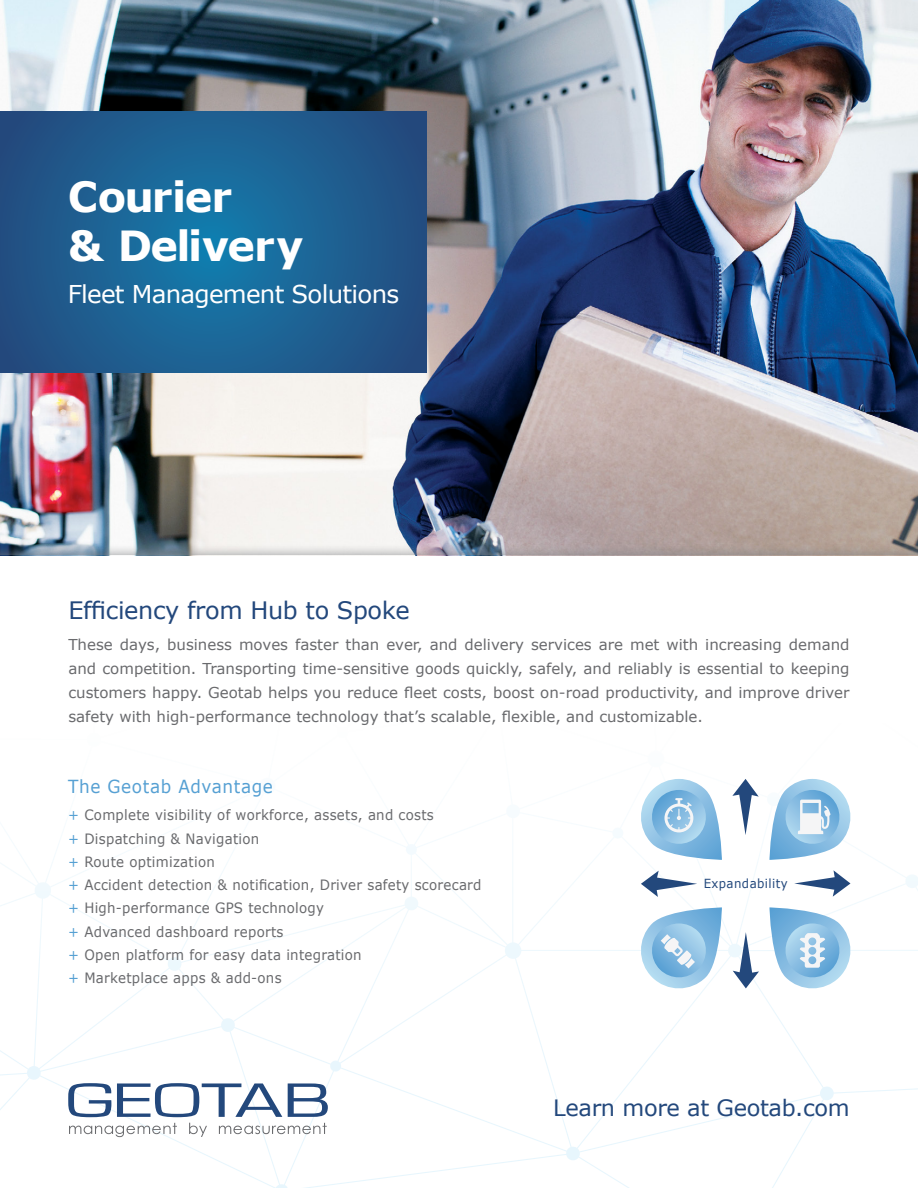
<style>
.page{position:relative;width:918px;height:1188px;background:#fff}
.page>*{position:absolute;margin:0;border:0;box-sizing:border-box;transform-origin:0 0}
.t1{font:700 41.55px/49.5px "Verdana";letter-spacing:-.04em;color:#fff}
.t2{font:24.6px "Verdana";letter-spacing:-.03em;color:#fff}
.t3{font:24px "Verdana";letter-spacing:-.015em;color:#23487c}
.t4{font:22.5px "Verdana";letter-spacing:-.015em;color:#23487c}
.t5{font:18px "Verdana";letter-spacing:.035em;color:#56a0d3;scale:.94 1}
.t6{font:15px/24px "Verdana";color:#696a6d;text-align:justify}
.t7{font:14.25px/23.2px "Verdana";letter-spacing:.02em;color:#696a6d;scale:.94 1}
.t8{font:12.6px "Verdana";letter-spacing:.035em;color:#23487c;scale:.94 1}
.s1{color:#56a0d3}
</style>
<div class="page">
<img style="left:0;top:0;width:918px;height:543px">
<img style="left:0;top:543px;width:918px;height:12px">
<svg style="left:0;top:111px;width:427px;height:261px"></svg>
<svg style="left:68px;top:1083px;width:43px;height:34px"></svg>
<svg style="left:117px;top:1083px;width:165px;height:34px"></svg>
<svg style="left:288px;top:1083px;width:40px;height:34px"></svg>
<svg style="left:69px;top:1123px;width:108px;height:14px"></svg>
<svg style="left:189px;top:1123px;width:18px;height:14px"></svg>
<svg style="left:219px;top:1123px;width:108px;height:11px"></svg>
<svg style="left:639px;top:779px;width:83px;height:81px"></svg>
<svg style="left:637px;top:907px;width:85px;height:85px"></svg>
<svg style="left:794px;top:870px;width:56px;height:27px"></svg>
<svg style="left:732px;top:779px;width:27px;height:56px"></svg>
<svg style="left:641px;top:871px;width:56px;height:26px"></svg>
<svg style="left:733px;top:932px;width:26px;height:56px"></svg>
<svg style="left:769px;top:779px;width:85px;height:81px"></svg>
<svg style="left:769px;top:907px;width:85px;height:82px"></svg>
<h1 class="t1" style="left:68px;top:172px;width:237px">Courier<br>&amp; Delivery</h1>
<h2 class="t2" style="left:68px;top:279px;width:333px">Fleet Management Solutions</h2>
<h3 class="t3" style="left:68px;top:595px;width:343px">Efficiency from Hub to Spoke</h3>
<p class="t6" style="left:68px;top:633px;width:783px">These days, business moves faster than ever, and delivery services are met with increasing demand and competition. Transporting time-sensitive goods quickly, safely, and reliably is essential to keeping customers happy. Geotab helps you reduce fleet costs, boost on-road productivity, and improve driver safety with high-performance technology that’s scalable, flexible, and customizable.</p>
<p class="t5" style="left:68px;top:775px;width:219px">The Geotab Advantage</p>
<p class="t7" style="left:68px;top:804px;width:441px"><span class="s1">+</span> Complete visibility of workforce, assets, and costs<br><span class="s1">+</span> Dispatching &amp; Navigation<br><span class="s1">+</span> Route optimization<br><span class="s1">+</span> Accident detection &amp; notification, Driver safety scorecard <span class="s1">+</span> High-performance GPS technology<br><span class="s1">+</span> Advanced dashboard reports<br><span class="s1">+</span> Open platform for easy data integration<br><span class="s1">+</span> Marketplace apps &amp; add-ons</p>
<p class="t8" style="left:704px;top:876px;width:91px">Expandability</p>
<h3 class="t4" style="left:553px;top:1094px;width:298px">Learn more at Geotab.com</h3>
</div>
